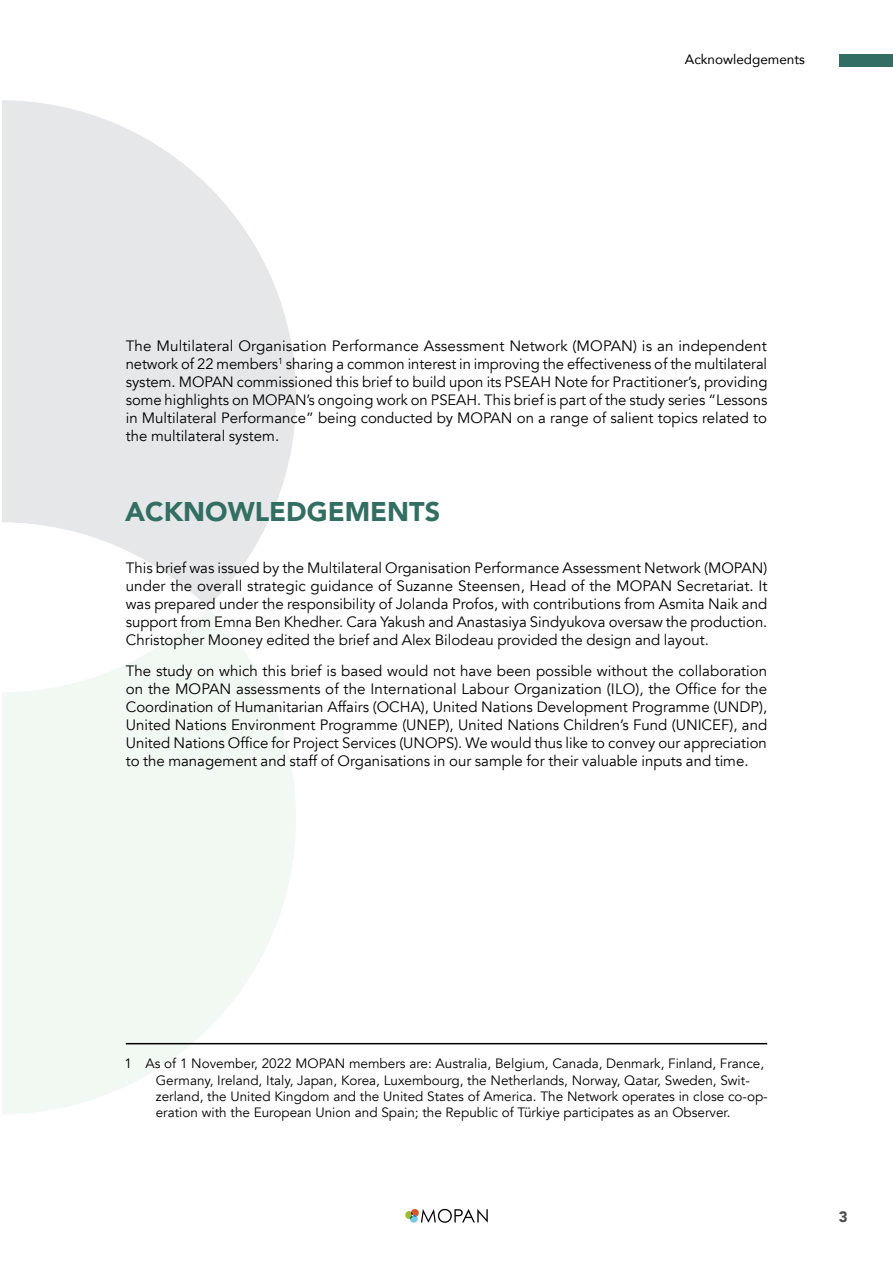
<style>
.page{position:relative;width:893px;height:1263px;background:#fff}
.page>*{position:absolute;margin:0;border:0;box-sizing:border-box;transform-origin:0 0}
.t1{font:900 27px "Avenir";color:#336e62}
.t2{font:15px/18px "Avenir";color:#000;text-align:justify}
.t3{font:900 15px "Avenir";color:#4d4d4f}
.t4{font:13.5px/16.2px "Avenir";color:#000}
.t5{font:13.5px "Avenir";color:#000}
</style>
<div class="page">
<div style="left:839px;top:54px;width:54px;height:12px;background:#336e62"></div>
<svg style="left:405px;top:1209px;width:83px;height:14px"></svg>
<svg style="left:208px;top:609px;width:88px;height:436px;fill:#f2f8f2"></svg>
<svg style="left:208px;top:186px;width:88px;height:421px;fill:#e5e7e9"></svg>
<svg style="left:2px;top:100px;width:206px;height:1014px"></svg>
<hr style="left:126px;top:1043px;width:641px;height:1px;background:#000">
<p class="t5" style="left:685px;top:48px;width:122px">Acknowledgements</p>
<p class="t2" style="left:126px;top:337px;width:643px">The Multilateral Organisation Performance Assessment Network (MOPAN) is an independent network of 22 members<sup>1</sup> sharing a common interest in improving the effectiveness of the multilateral system. MOPAN commissioned this brief to build upon its PSEAH Note for Practitioner’s, providing some highlights on MOPAN’s ongoing work on PSEAH. This brief is part of the study series “Lessons in Multilateral Performance” being conducted by MOPAN on a range of salient topics related to the multilateral system.</p>
<h1 class="t1" style="left:125px;top:489px;width:316px">ACKNOWLEDGEMENTS</h1>
<p class="t2" style="left:126px;top:559px;width:643px">This brief was issued by the Multilateral Organisation Performance Assessment Network (MOPAN) under the overall strategic guidance of Suzanne Steensen, Head of the MOPAN Secretariat. It was prepared under the responsibility of Jolanda Profos, with contributions from Asmita Naik and support from Emna Ben Khedher. Cara Yakush and Anastasiya Sindyukova oversaw the production.<br>Christopher Mooney edited the brief and Alex Bilodeau provided the design and layout.</p>
<p class="t2" style="left:126px;top:662px;width:643px">The study on which this brief is based would not have been possible without the collaboration on the MOPAN assessments of the International Labour Organization (ILO), the Office for the Coordination of Humanitarian Affairs (OCHA), United Nations Development Programme (UNDP), United Nations Environment Programme (UNEP), United Nations Children’s Fund (UNICEF), and United Nations Office for Project Services (UNOPS). We would thus like to convey our appreciation to the management and staff of Organisations in our sample for their valuable inputs and time.</p>
<p class="t4" style="left:156px;top:1056px;width:613px;text-indent:-31px">1 As of 1 November, 2022 MOPAN members are: Australia, Belgium, Canada, Denmark, Finland, France, Germany, Ireland, Italy, Japan, Korea, Luxembourg, the Netherlands, Norway, Qatar, Sweden, Swit&shy;zerland, the United Kingdom and the United States of America. The Network operates in close co-op&shy;eration with the European Union and Spain; the Republic of Türkiye participates as an Observer.</p>
<p class="t3" style="left:839px;top:1204px;width:10px">3</p>
</div>
